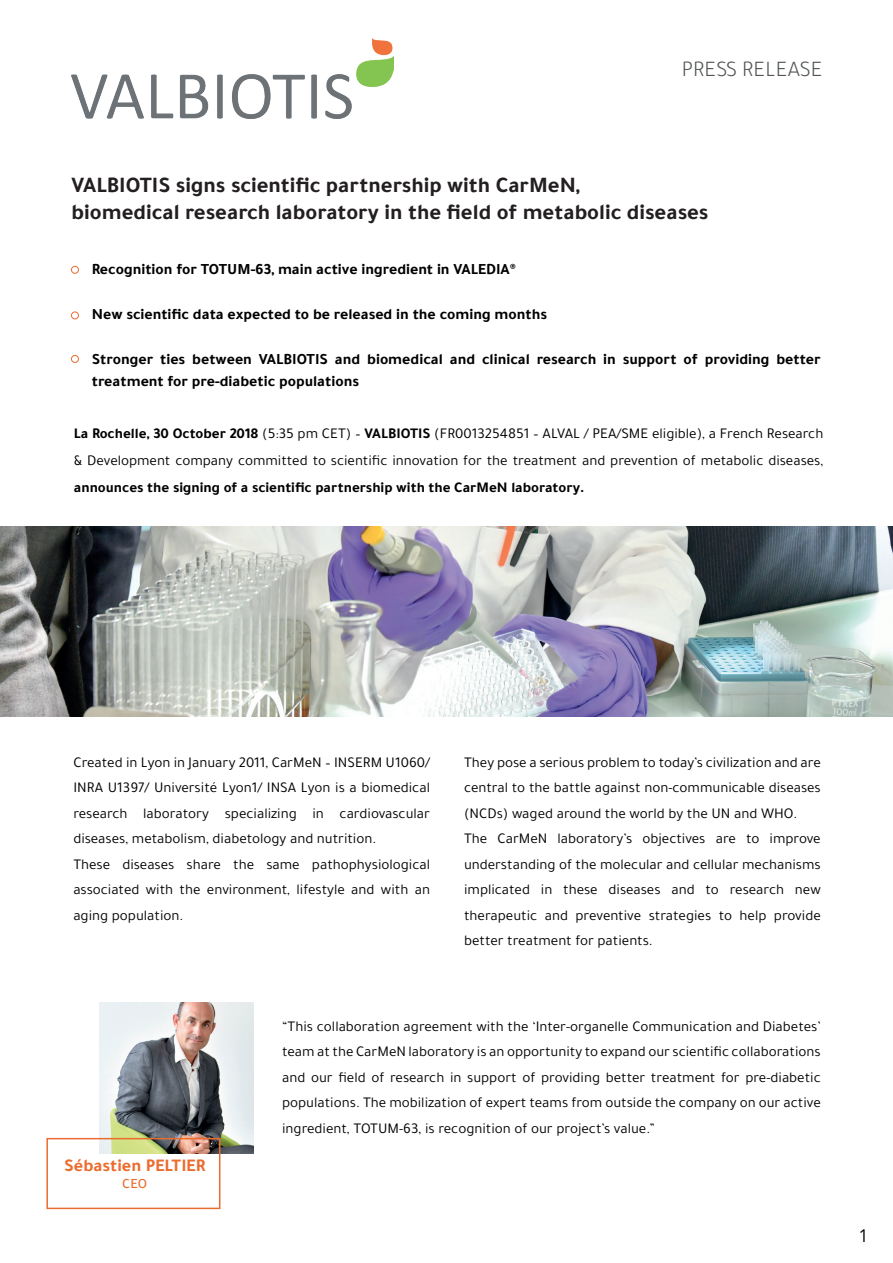
<style>
.page{position:relative;width:893px;height:1263px;background:#fff}
.page>*{position:absolute;margin:0;border:0;box-sizing:border-box;transform-origin:0 0}
.t1{font:700 22.5px/27px "Tajawal";color:#231f20}
.t2{font:300 22.5px "Tajawal";color:#515455}
.t3{font:700 18px "Tajawal";color:#eb6c2f}
.t4{font:18px "Avenir";color:#000001}
.t5{font:700 15.75px/22.5px "Tajawal";color:#000001}
.t6{font:15px/25.5px "Tajawal";color:#000001}
.t7{font:700 15px "Tajawal";color:#000001}
.t8{font:500 14.25px "Tajawal";color:#eb6c2f}
.s1{font-weight:700}
</style>
<div class="page">
<img style="left:72px;top:38px;width:321px;height:80px">
<div style="left:71px;top:266px;width:8px;height:8px;border:1px solid #eb6c2f;border-radius:50%"></div>
<div style="left:71px;top:312px;width:8px;height:7px;border:1px solid #eb6c2f;border-radius:50%"></div>
<div style="left:71px;top:355px;width:8px;height:8px;border:1px solid #eb6c2f;border-radius:50%"></div>
<img style="left:0;top:526px;width:893px;height:190px">
<img style="left:100px;top:1002px;width:154px;height:152px">
<div style="left:46px;top:1138px;width:174px;height:71px;border:2px solid #eb6c2f"></div>
<h1 class="t2" style="left:682px;top:54px;width:142px">PRESS RELEASE</h1>
<h1 class="t1" style="left:72px;top:172px;width:638px">VALBIOTIS signs scientific partnership with CarMeN,<br>biomedical research laboratory in the field of metabolic diseases</h1>
<p class="t5" style="left:92px;top:257px;width:426px">Recognition for TOTUM-63, main active ingredient in VALEDIA®</p>
<p class="t5" style="left:92px;top:302px;width:457px">New scientific data expected to be released in the coming months</p>
<p class="t5" style="left:92px;top:347px;width:730px">Stronger ties between VALBIOTIS and biomedical and clinical research in support of providing better treatment for pre-diabetic populations</p>
<p class="t6" style="left:74px;top:420px;width:751px;line-height:27px"><span class="s1">La Rochelle, 30 October 2018</span> (5:35 pm CET) – <span class="s1">VALBIOTIS</span> (FR0013254851 – ALVAL / PEA/SME eligible), a French Research &amp; Development company committed to scientific innovation for the treatment and prevention of metabolic diseases,</p>
<p class="t7" style="left:74px;top:476px;width:512px">announces the signing of a scientific partnership with the CarMeN laboratory.</p>
<p class="t6" style="left:73px;top:749px;width:358px">Created in Lyon in January 2011, CarMeN – INSERM U1060/ INRA U1397/ Université Lyon1/ INSA Lyon is a biomedical research laboratory specializing in cardiovascular diseases, metabolism, diabetology and nutrition.<br>These diseases share the same pathophysiological associated with the environment, lifestyle and with an aging population.</p>
<p class="t6" style="left:464px;top:749px;width:358px">They pose a serious problem to today’s civilization and are central to the battle against non-communicable diseases (NCDs) waged around the world by the UN and WHO.<br>The CarMeN laboratory’s objectives are to improve understanding of the molecular and cellular mechanisms implicated in these diseases and to research new therapeutic and preventive strategies to help provide better treatment for patients.</p>
<p class="t3" style="left:64px;top:1152px;width:142px">Sébastien PELTIER</p>
<p class="t8" style="left:122px;top:1174px;width:26px">CEO</p>
<p class="t6" style="left:282px;top:1013px;width:540px;text-align:justify">“This collaboration agreement with the ‘Inter-organelle Communication and Diabetes’ team at the CarMeN laboratory is an opportunity to expand our scientific collaborations and our field of research in support of providing better treatment for pre-diabetic populations. The mobilization of expert teams from outside the company on our active ingredient, TOTUM-63, is recognition of our project’s value.”</p>
<p class="t4" style="left:858px;top:1225px;width:12px">1</p>
</div>
